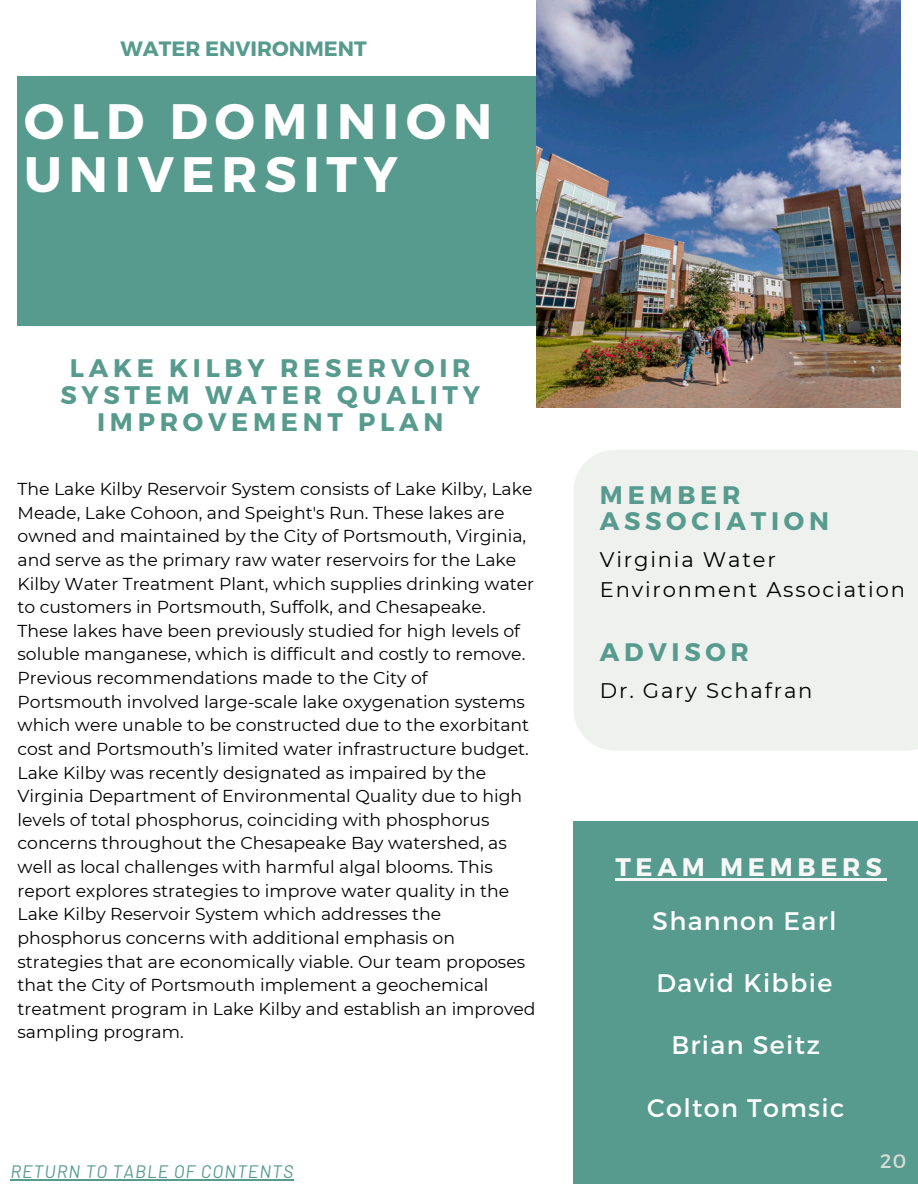
<style>
.page{position:relative;width:918px;height:1188px;background:#fff}
.page>*{position:absolute;margin:0;border:0;box-sizing:border-box;transform-origin:0 0}
.t1{font:700 49.8px/52.8px "Montserrat";letter-spacing:.14em;color:#fff}
.t2{font:700 25.35px/27px "Montserrat";letter-spacing:.185em;color:#579b8e;text-align:center}
.t3{font:25.35px "Montserrat";letter-spacing:.055em;color:#fff}
.t4{font:700 25.35px "Montserrat";letter-spacing:.185em;color:#f7f7f7}
.t5{font:21.15px/30.3px "Montserrat";letter-spacing:.085em;color:#000}
.t6{font:700 20.7px "Montserrat";color:#579b8e}
.t7{font:19.5px "Montserrat";color:#d8dcd8}
.t8{font:italic 18px "Barlow";letter-spacing:.055em;color:#579b8e}
.t9{font:17.25px/23.7px "Montserrat";color:#000}
</style>
<div class="page">
<div style="left:18px;top:77px;width:599px;height:249px;background:#579b8e"></div>
<img style="left:537px;top:0;width:363px;height:407px">
<div style="left:574px;top:450px;width:344px;height:301px;background:#eff1ef"></div>
<div style="left:573px;top:822px;width:345px;height:362px;background:#579b8e"></div>
<hr style="left:615px;top:878px;width:271px;height:3px;background:#f7f7f7">
<hr style="left:10px;top:1179px;width:284px;height:1px;background:#579b8e">
<h1 class="t6" style="left:120px;top:35px;width:248px">WATER ENVIRONMENT</h1>
<h4 class="t1" style="left:24px;top:93px;width:470px">OLD DOMINION<br>UNIVERSITY</h4>
<h2 class="t2" style="left:60px;top:353px;width:421px">LAKE KILBY RESERVOIR<br>SYSTEM WATER QUALITY<br>IMPROVEMENT PLAN</h2>
<h2 class="t9" style="left:18px;top:477px;width:519px">The Lake Kilby Reservoir System consists of Lake Kilby, Lake Meade, Lake Cohoon, and Speight's Run. These lakes are owned and maintained by the City of Portsmouth, Virginia, and serve as the primary raw water reservoirs for the Lake Kilby Water Treatment Plant, which supplies drinking water to customers in Portsmouth, Suffolk, and Chesapeake.<br>These lakes have been previously studied for high levels of soluble manganese, which is difficult and costly to remove.<br>Previous recommendations made to the City of Portsmouth involved large-scale lake oxygenation systems which were unable to be constructed due to the exorbitant cost and Portsmouth’s limited water infrastructure budget.<br>Lake Kilby was recently designated as impaired by the Virginia Department of Environmental Quality due to high levels of total phosphorus, coinciding with phosphorus concerns throughout the Chesapeake Bay watershed, as well as local challenges with harmful algal blooms. This report explores strategies to improve water quality in the Lake Kilby Reservoir System which addresses the phosphorus concerns with additional emphasis on strategies that are economically viable. Our team proposes that the City of Portsmouth implement a geochemical treatment program in Lake Kilby and establish an improved sampling program.</h2>
<p class="t8" style="left:10px;top:1160px;width:284px">RETURN TO TABLE OF CONTENTS</p>
<p class="t2" style="left:600px;top:480px;width:231px;line-height:26.4px;text-align:left">MEMBER<br>ASSOCIATION</p>
<h6 class="t5" style="left:600px;top:544px;width:307px">Virginia Water<br>Environment Association</h6>
<h2 class="t2" style="left:600px;top:637px;width:151px">ADVISOR</h2>
<h5 class="t5" style="left:600px;top:676px;width:214px">Dr. Gary Schafran</h5>
<h3 class="t4" style="left:615px;top:851px;width:268px">TEAM MEMBERS</h3>
<h5 class="t3" style="left:652px;top:904px;width:186px">Shannon Earl</h5>
<h2 class="t3" style="left:657px;top:967px;width:177px">David Kibbie</h2>
<h3 class="t3" style="left:671px;top:1029px;width:150px">Brian Seitz</h3>
<h3 class="t3" style="left:647px;top:1091px;width:199px">Colton Tomsic</h3>
<h3 class="t7" style="left:880px;top:1148px;width:27px">20</h3>
</div>
